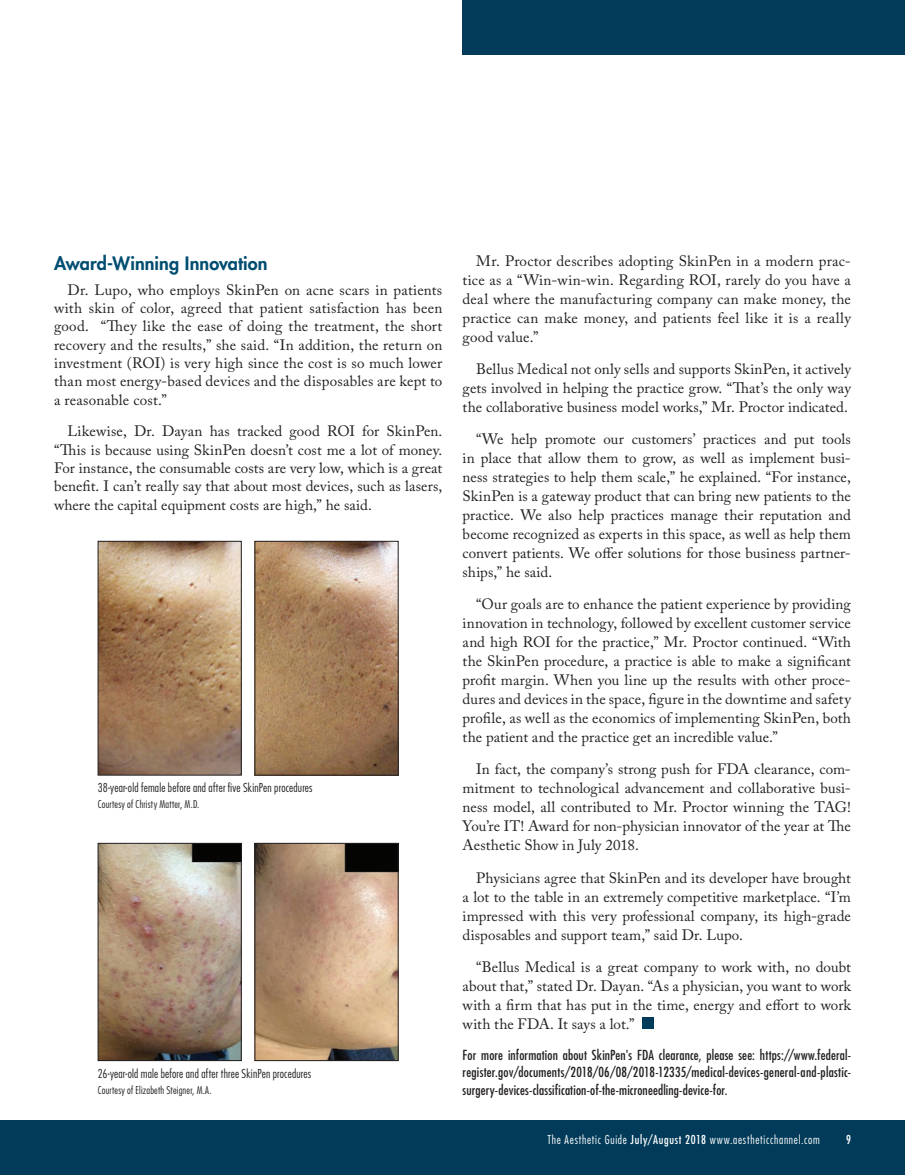
<style>
.page{position:relative;width:905px;height:1175px;background:#fff}
.page>*{position:absolute;margin:0;border:0;box-sizing:border-box;transform-origin:0 0}
.t1{font:800 18px "Futura Std";letter-spacing:.005em;color:#004d71}
.t2{font:15px/18.9px "Adobe Caslon Pro";letter-spacing:.005em;color:#231f20;text-align:justify}
.t3{font:condensed 13.5px/17.4px "Futura Std";letter-spacing:.01em;color:#231f20;text-align:justify}
.t4{font:300 condensed 12px "Futura Std";letter-spacing:.015em;color:#231f20}
.t5{font:300 condensed 12px "Futura Std";letter-spacing:.06em;color:#fff}
.t6{font:condensed 12px "Futura Std";color:#fff}
.t7{font:300 condensed 10.5px "Futura Std";letter-spacing:.02em;color:#231f20}
.s1{font-weight:400}
</style>
<div class="page">
<div style="left:0;top:1120px;width:904px;height:54px;background:#013b59"></div>
<div style="left:642px;top:1017px;width:11px;height:12px;background:#013b59"></div>
<div style="left:462px;top:0;width:442px;height:54px;background:#013b59"></div>
<img style="left:100px;top:543px;width:140px;height:230px">
<div style="left:98px;top:541px;width:144px;height:234px;border:1px solid #231f20"></div>
<img style="left:256px;top:543px;width:140px;height:230px">
<div style="left:254px;top:541px;width:144px;height:234px;border:1px solid #231f20"></div>
<img style="left:100px;top:845px;width:140px;height:213px">
<div style="left:98px;top:843px;width:144px;height:217px;border:1px solid #231f20"></div>
<img style="left:256px;top:845px;width:140px;height:213px">
<div style="left:254px;top:843px;width:144px;height:217px;border:1px solid #231f20"></div>
<p class="t1" style="left:54px;top:252px;width:215px">Award-Winning Innovation</p>
<p class="t2" style="left:54px;top:280px;width:390px;line-height:18.3px;text-indent:14px">Dr. Lupo, who employs SkinPen on acne scars in patients with skin of color, agreed that patient satisfaction has been good. “They like the ease of doing the treatment, the short recovery and the results,” she said. “In addition, the return on investment (ROI) is very high since the cost is so much lower than most energy-based devices and the disposables are kept to a reasonable cost.”</p>
<p class="t2" style="left:54px;top:422px;width:390px;line-height:18.3px;text-indent:14px">Likewise, Dr. Dayan has tracked good ROI for SkinPen. “This is because using SkinPen doesn’t cost me a lot of money.<br>For instance, the consumable costs are very low, which is a great benefit. I can’t really say that about most devices, such as lasers, where the capital equipment costs are high,” he said.</p>
<p class="t4" style="left:98px;top:780px;width:216px">38-year-old female before and after five SkinPen procedures</p>
<p class="t7" style="left:98px;top:798px;width:103px">Courtesy of Christy Matter, M.D.</p>
<p class="t4" style="left:98px;top:1066px;width:215px">26-year-old male before and after three SkinPen procedures</p>
<p class="t7" style="left:98px;top:1083px;width:115px">Courtesy of Elizabeth Steigner, M.A.</p>
<p class="t2" style="left:462px;top:251px;width:390px;text-indent:14px">Mr. Proctor describes adopting SkinPen in a modern prac&shy;tice as a “Win-win-win. Regarding ROI, rarely do you have a deal where the manufacturing company can make money, the practice can make money, and patients feel like it is a really good value.”</p>
<p class="t2" style="left:462px;top:359px;width:390px;text-indent:14px">Bellus Medical not only sells and supports SkinPen, it actively gets involved in helping the practice grow. “That’s the only way the collaborative business model works,” Mr. Proctor indicated.</p>
<p class="t2" style="left:462px;top:430px;width:390px;text-indent:14px">“We help promote our customers’ practices and put tools in place that allow them to grow, as well as implement busi&shy;ness strategies to help them scale,” he explained. “For instance, SkinPen is a gateway product that can bring new patients to the practice. We also help practices manage their reputation and become recognized as experts in this space, as well as help them convert patients. We offer solutions for those business partner&shy;ships,” he said.</p>
<p class="t2" style="left:462px;top:595px;width:390px;text-indent:14px">“Our goals are to enhance the patient experience by providing innovation in technology, followed by excellent customer service and high ROI for the practice,” Mr. Proctor continued. “With the SkinPen procedure, a practice is able to make a significant profit margin. When you line up the results with other proce&shy;dures and devices in the space, figure in the downtime and safety profile, as well as the economics of implementing SkinPen, both the patient and the practice get an incredible value.”</p>
<p class="t2" style="left:462px;top:760px;width:390px;text-indent:14px">In fact, the company’s strong push for FDA clearance, com&shy;mitment to technological advancement and collaborative busi&shy;ness model, all contributed to Mr. Proctor winning the TAG!<br>You’re IT! Award for non-physician innovator of the year at The Aesthetic Show in July 2018.</p>
<p class="t2" style="left:462px;top:868px;width:390px;text-indent:14px">Physicians agree that SkinPen and its developer have brought a lot to the table in an extremely competitive marketplace. “I’m impressed with this very professional company, its high-grade disposables and support team,” said Dr. Lupo.</p>
<p class="t2" style="left:462px;top:957px;width:390px;text-indent:14px">“Bellus Medical is a great company to work with, no doubt about that,” stated Dr. Dayan. “As a physician, you want to work with a firm that has put in the time, energy and effort to work with the FDA. It says a lot.”</p>
<p class="t3" style="left:462px;top:1046px;width:390px">For more information about SkinPen's FDA clearance, please see: https://www.federal&shy;register.gov/documents/2018/06/08/2018-12335/medical-devices-general-and-plastic&shy;surgery-devices-classification-of-the-microneedling-device-for.</p>
<p class="t5" style="left:547px;top:1132px;width:274px">The Aesthetic Guide <span class="s1">July/August 2018</span> www.aestheticchannel.com</p>
<p class="t6" style="left:846px;top:1132px;width:6px">9</p>
</div>
